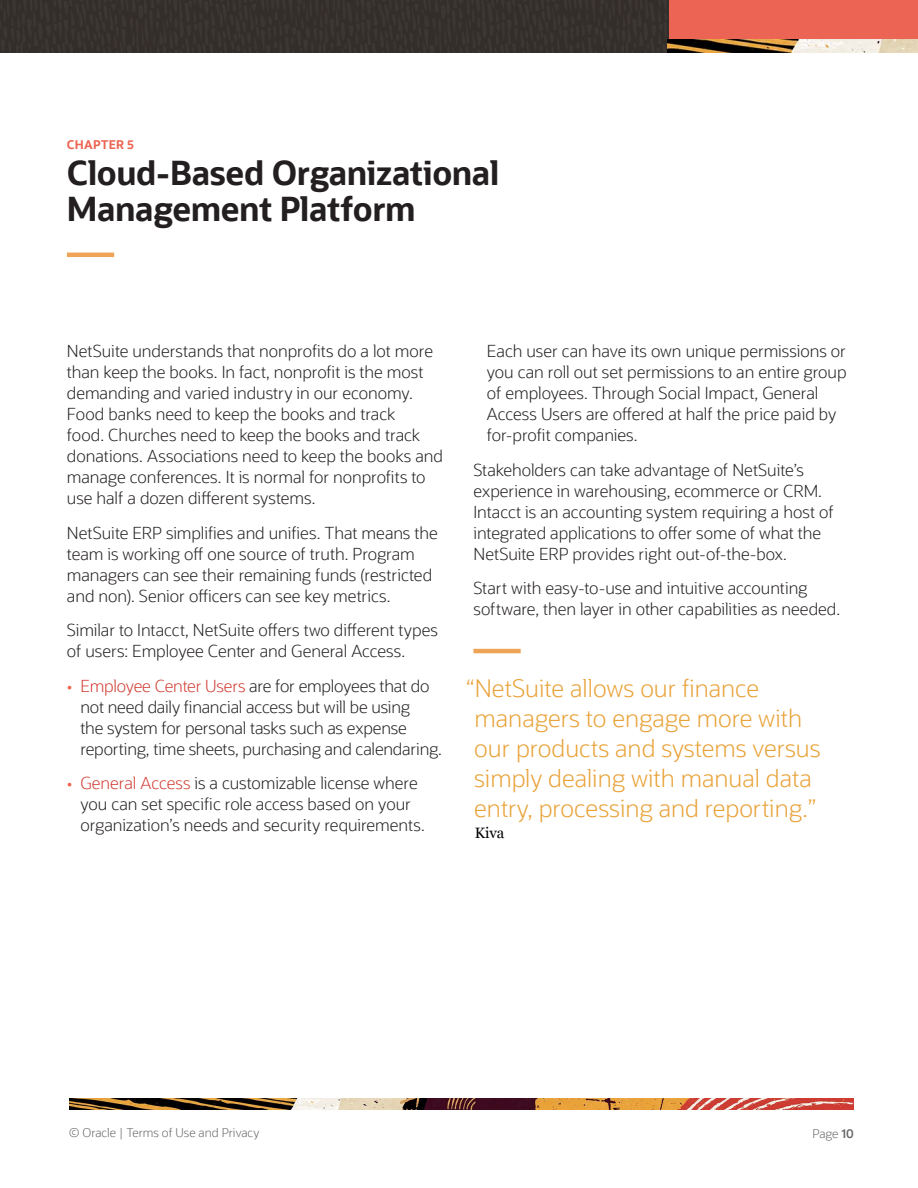
<style>
.page{position:relative;width:918px;height:1188px;background:#fff}
.page>*{position:absolute;margin:0;border:0;box-sizing:border-box;transform-origin:0 0}
.read-time{font:700 33px/36px "Oracle Sans";letter-spacing:-.015em;color:#231f20}
.PullQuote2020{font:300 24px/30px "Oracle Sans";color:#e9a238}
.Main_Body_2016{font:300 16.5px/21px "Oracle Sans";letter-spacing:-.005em;color:#231f20}
.PullQuote2020-2{font:15px "Georgia";color:#000}
.t1{font:300 12px "Oracle Sans";color:#666}
.read-time-2{font:700 12px "Oracle Sans";letter-spacing:.025em;color:#ec6554}
.s1{color:#ee644f}
.s2{color:#d13b32}
.s3{font-weight:600}
</style>
<div class="page">
<div style="left:669px;top:0;width:249px;height:50px;background:#ec6554"></div>
<img style="left:0;top:0;width:669px;height:52px">
<img style="left:668px;top:39px;width:250px;height:13px">
<img style="left:70px;top:1099px;width:784px;height:10px">
<hr style="left:67px;top:253px;width:47px;height:4px;background:#eea357">
<hr style="left:473px;top:649px;width:48px;height:4px;background:#eea357">
<p class="read-time-2" style="left:67px;top:137px;width:69px">CHAPTER 5</p>
<p class="read-time" style="left:67px;top:156px;width:434px">Cloud-Based Organizational<br>Management Platform</p>
<p class="Main_Body_2016" style="left:67px;top:341px;width:378px">NetSuite understands that nonprofits do a lot more than keep the books. In fact, nonprofit is the most demanding and varied industry in our economy.<br>Food banks need to keep the books and track<br>food. Churches need to keep the books and track donations. Associations need to keep the books and manage conferences. It is normal for nonprofits to use half a dozen different systems.</p>
<p class="Main_Body_2016" style="left:67px;top:522px;width:372px">NetSuite ERP simplifies and unifies. That means the team is working off one source of truth. Program managers can see their remaining funds (restricted and non). Senior officers can see key metrics.</p>
<p class="Main_Body_2016" style="left:67px;top:620px;width:373px">Similar to Intacct, NetSuite offers two different types of users: Employee Center and General Access.</p>
<p class="Main_Body_2016" style="left:80px;top:675px;width:363px;text-indent:-14px"><span class="s1">•</span> <span class="s2">Employee Center Users</span> are for employees that do not need daily financial access but will be using<br>the system for personal tasks such as expense reporting, time sheets, purchasing and calendaring.</p>
<p class="Main_Body_2016" style="left:80px;top:773px;width:346px;text-indent:-14px"><span class="s1">•</span> <span class="s2">General Access</span> is a customizable license where you can set specific role access based on your organization’s needs and security requirements.</p>
<p class="Main_Body_2016" style="left:487px;top:341px;width:361px">Each user can have its own unique permissions or you can roll out set permissions to an entire group of employees. Through Social Impact, General Access Users are offered at half the price paid by for-profit companies.</p>
<p class="Main_Body_2016" style="left:473px;top:459px;width:362px">Stakeholders can take advantage of NetSuite’s experience in warehousing, ecommerce or CRM.<br>Intacct is an accounting system requiring a host of integrated applications to offer some of what the NetSuite ERP provides right out-of-the-box.</p>
<p class="Main_Body_2016" style="left:473px;top:578px;width:368px">Start with easy-to-use and intuitive accounting software, then layer in other capabilities as needed.</p>
<p class="PullQuote2020" style="left:474px;top:673px;width:348px;text-indent:-8px">“NetSuite allows our finance managers to engage more with our products and systems versus simply dealing with manual data entry, processing and reporting.”</p>
<p class="PullQuote2020-2" style="left:475px;top:822px;width:31px">Kiva</p>
<p class="t1" style="left:69px;top:1126px;width:192px">© Oracle | Terms of Use and Privacy</p>
<p class="t1" style="left:812px;top:1127px;width:43px">Page <span class="s3">10</span></p>
</div>
